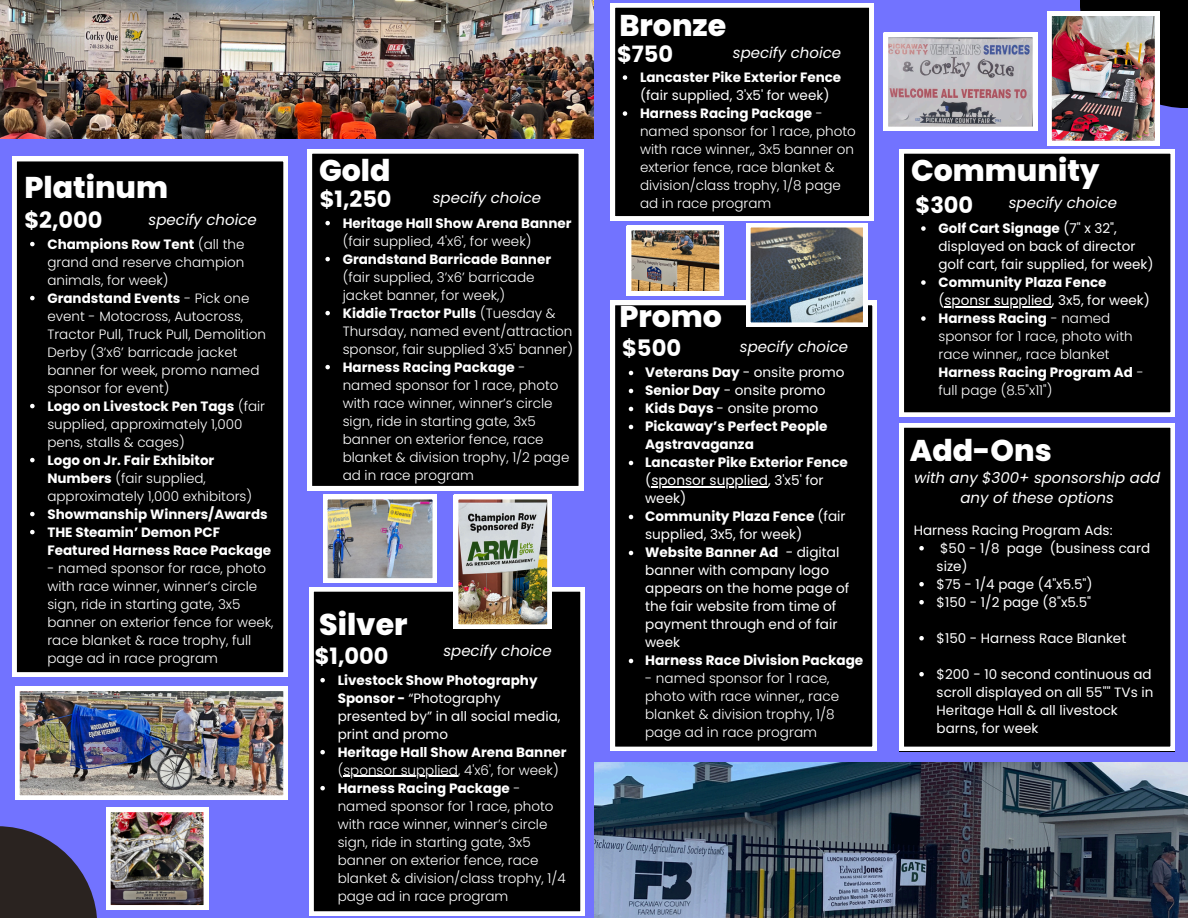
<style>
.page{position:relative;width:1188px;height:918px;background:#7273ff}
.page>*{position:absolute;margin:0;border:0;box-sizing:border-box;transform-origin:0 0}
.t1{font:800 30px "Poppins";color:#fff}
.t2{font:700 22.65px "Poppins";color:#fff}
.t3{font:700 22.5px "Poppins";color:#fff}
.t4{font:italic 15px/20.2px "Poppins";color:#fff;text-align:center}
.t5{font:13.65px/18px "Poppins";color:#fff}
.t6{font:700 13.65px/18px "Poppins";color:#fff}
.t7{font:300 13.65px/18px "Poppins";color:#fff}
.t8{font:300 13.5px/18px "Poppins";color:#fff}
.t9{font:13.5px/18px "Poppins";color:#fff}
.t10{font:700 13.5px/18px "Poppins";color:#fff}
.s1{font-weight:700}
.s2{font-weight:300}
.s3{font-weight:400}
</style>
<div class="page">
<img style="left:594px;top:762px;width:594px;height:156px">
<div style="left:1080px;top:0;width:108px;height:108px;background:#000"></div>
<div style="left:12px;top:157px;width:276px;height:520px;background:#000"></div>
<div style="left:308px;top:149px;width:275px;height:341px;background:#000"></div>
<div style="left:309px;top:587px;width:276px;height:329px;background:#000"></div>
<svg style="left:0;top:826px;width:97px;height:92px;fill:#2a2320"></svg>
<svg style="left:611px;top:3px;width:263px;height:217px;background:#121212"></svg>
<div style="left:611px;top:301px;width:266px;height:450px;background:#000"></div>
<svg style="left:900px;top:149px;width:275px;height:268px;background:#101010"></svg>
<div style="left:900px;top:423px;width:275px;height:328px;background:#000"></div>
<svg style="left:30px;top:242px;width:5px;height:4px"></svg>
<svg style="left:30px;top:296px;width:5px;height:4px"></svg>
<svg style="left:30px;top:404px;width:5px;height:4px"></svg>
<svg style="left:30px;top:458px;width:5px;height:4px"></svg>
<svg style="left:30px;top:512px;width:5px;height:4px"></svg>
<svg style="left:30px;top:530px;width:5px;height:4px"></svg>
<img style="left:15px;top:687px;width:272px;height:113px">
<img style="left:106px;top:808px;width:102px;height:102px">
<svg style="left:884px;top:33px;width:153px;height:98px;background:#bbb6bb"></svg>
<img style="left:0;top:0;width:594px;height:139px">
<img style="left:1047px;top:12px;width:112px;height:133px">
<svg style="left:623px;top:75px;width:4px;height:5px"></svg>
<svg style="left:623px;top:111px;width:4px;height:5px"></svg>
<svg style="left:921px;top:226px;width:5px;height:5px"></svg>
<svg style="left:921px;top:280px;width:5px;height:5px"></svg>
<hr style="left:945px;top:306px;width:107px;height:1px;background:#fff">
<svg style="left:921px;top:316px;width:5px;height:5px"></svg>
<svg style="left:921px;top:370px;width:5px;height:5px"></svg>
<img style="left:627px;top:226px;width:97px;height:69px">
<svg style="left:325px;top:221px;width:5px;height:4px"></svg>
<svg style="left:325px;top:257px;width:5px;height:4px"></svg>
<svg style="left:325px;top:311px;width:5px;height:4px"></svg>
<svg style="left:325px;top:365px;width:5px;height:4px"></svg>
<img style="left:454px;top:495px;width:98px;height:134px">
<img style="left:323px;top:495px;width:114px;height:88px">
<svg style="left:320px;top:678px;width:5px;height:4px"></svg>
<svg style="left:320px;top:750px;width:5px;height:4px"></svg>
<hr style="left:343px;top:776px;width:115px;height:1px;background:#fff">
<svg style="left:320px;top:786px;width:5px;height:4px"></svg>
<svg style="left:629px;top:371px;width:4px;height:4px"></svg>
<svg style="left:629px;top:389px;width:4px;height:4px"></svg>
<svg style="left:629px;top:407px;width:4px;height:4px"></svg>
<svg style="left:629px;top:425px;width:4px;height:4px"></svg>
<svg style="left:629px;top:461px;width:4px;height:4px"></svg>
<hr style="left:651px;top:487px;width:117px;height:1px;background:#fff">
<svg style="left:629px;top:515px;width:4px;height:4px"></svg>
<svg style="left:629px;top:551px;width:4px;height:4px"></svg>
<svg style="left:629px;top:659px;width:4px;height:4px"></svg>
<svg style="left:919px;top:546px;width:5px;height:4px"></svg>
<svg style="left:919px;top:582px;width:5px;height:4px"></svg>
<svg style="left:919px;top:600px;width:5px;height:4px"></svg>
<svg style="left:919px;top:636px;width:5px;height:4px"></svg>
<svg style="left:919px;top:672px;width:5px;height:4px"></svg>
<img style="left:746px;top:223px;width:121px;height:104px">
<p class="t1" style="left:24px;top:167px;width:145px">Platinum</p>
<p class="t4" style="left:149px;top:210px;width:110px">specify choice</p>
<p class="t3" style="left:24px;top:205px;width:80px">$2,000</p>
<p class="t8" style="left:47px;top:235px;width:199px;text-align:justify"><span class="s1">Champions Row Tent</span> (all the grand and reserve champion animals, for week)</p>
<h1 class="t8" style="left:47px;top:289px;width:220px"><span class="s1">Grandstand Events</span> - Pick one event - Motocross, Autocross,<br>Tractor Pull, Truck Pull, Demolition<br>Derby (3’x6’ barricade jacket banner for week, promo named sponsor for event)</h1>
<h2 class="t8" style="left:47px;top:397px;width:219px"><span class="s1">Logo on Livestock Pen Tags</span> (fair supplied, approximately 1,000 pens, stalls &amp; cages)</h2>
<p class="t8" style="left:47px;top:451px;width:206px"><span class="s1">Logo on Jr. Fair Exhibitor<br>Numbers</span> (fair supplied, approximately 1,000 exhibitors)</p>
<p class="t10" style="left:47px;top:505px;width:222px">Showmanship Winners/Awards</p>
<p class="t10" style="left:47px;top:523px;width:225px">THE Steamin’ Demon PCF<br>Featured Harness Race Package</p>
<p class="t8" style="left:47px;top:559px;width:228px">- named sponsor for race, photo with race winner, winner’s circle sign, ride in starting gate, 3x5 banner on exterior fence for week, race blanket &amp; race trophy, full page ad in race program</p>
<p class="t1" style="left:319px;top:149px;width:73px">Gold</p>
<p class="t3" style="left:320px;top:184px;width:73px">$1,250</p>
<p class="t8" style="left:343px;top:214px;width:230px"><span class="s1">Heritage Hall Show Arena Banner </span>(fair supplied, 4'x6', for week)</p>
<p class="t8" style="left:343px;top:250px;width:210px"><span class="s1">Grandstand Barricade Banner </span>(fair supplied, 3’x6’ barricade jacket banner, for week,)</p>
<p class="t8" style="left:343px;top:304px;width:232px"><span class="s1">Kiddie Tractor Pulls</span> (Tuesday &amp;<br>Thursday, named event/attraction sponsor, fair supplied 3'x5' banner)</p>
<h1 class="t8" style="left:343px;top:358px;width:228px"><span class="s1">Harness Racing Package</span> - named sponsor for 1 race, photo with race winner, winner’s circle sign, ride in starting gate, 3x5 banner on exterior fence, race blanket &amp; division trophy, 1/2 page ad in race program</h1>
<p class="t4" style="left:433px;top:187px;width:110px">specify choice</p>
<p class="t1" style="left:319px;top:603px;width:90px">Silver</p>
<p class="t4" style="left:443px;top:641px;width:110px">specify choice</p>
<p class="t3" style="left:315px;top:641px;width:75px">$1,000</p>
<h1 class="t9" style="left:338px;top:671px;width:224px"><span class="s1">Livestock Show Photography<br>Sponsor -</span> “Photography presented by” in all social media, print and promo</h1>
<p class="t8" style="left:338px;top:743px;width:230px"><span class="s1">Heritage Hall Show Arena Banner </span>(sponsor supplied, 4'x6', for week)</p>
<h2 class="t10" style="left:338px;top:779px;width:184px">Harness Racing Package <span class="s2">-</span></h2>
<p class="t8" style="left:338px;top:797px;width:230px">named sponsor for 1 race, photo with race winner, winner’s circle sign, ride in starting gate, 3x5 banner on exterior fence, race blanket &amp; division/class trophy, 1/4 page ad in race program</p>
<p class="t1" style="left:619px;top:4px;width:108px">Bronze</p>
<p class="t3" style="left:617px;top:38px;width:58px">$750</p>
<p class="t9" style="left:640px;top:68px;width:203px"><span class="s1">Lancaster Pike Exterior Fence </span>(fair supplied, 3'x5' for week)</p>
<p class="t8" style="left:640px;top:104px;width:217px"><span class="s1">Harness Racing Package</span> - named sponsor for 1 race, photo with race winner,, 3x5 banner on exterior fence, race blanket &amp; division/class trophy, 1/8 page ad in race program</p>
<h2 class="t4" style="left:733px;top:42px;width:110px">specify choice</h2>
<p class="t1" style="left:619px;top:296px;width:104px">Promo</p>
<p class="t2" style="left:622px;top:332px;width:61px">$500</p>
<p class="t5" style="left:645px;top:364px;width:201px"><span class="s1">Veterans Day</span> - onsite promo</p>
<p class="t5" style="left:645px;top:382px;width:182px"><span class="s1">Senior Day</span> - onsite promo</p>
<p class="t5" style="left:645px;top:400px;width:175px"><span class="s1">Kids Days</span> - onsite promo</p>
<h1 class="t6" style="left:645px;top:418px;width:184px">Pickaway’s Perfect People<br>Agstravaganza</h1>
<h2 class="t6" style="left:645px;top:454px;width:204px">Lancaster Pike Exterior Fence <span class="s3">(sponsor supplied, 3'x5' for</span></h2>
<p class="t6" style="left:645px;top:490px;width:202px"><span class="s3">week)<br></span>Community Plaza Fence <span class="s3">(fair</span></p>
<p class="t5" style="left:645px;top:526px;width:159px">supplied, 3x5, for week)<br><span class="s1">Website Banner Ad</span></p>
<p class="t4" style="left:740px;top:337px;width:110px">specify choice</p>
<p class="t5" style="left:645px;top:544px;width:220px;text-indent:141px">- digital banner with company logo appears on the home page of the fair website from time of payment through end of fair week<br><span class="s1">Harness Race Division Package</span></p>
<p class="t7" style="left:645px;top:670px;width:186px">- named sponsor for 1 race,</p>
<p class="t7" style="left:645px;top:688px;width:196px">photo with race winner,, race blanket &amp; division trophy, 1/8 page ad in race program</p>
<h1 class="t1" style="left:911px;top:149px;width:190px">Community</h1>
<h2 class="t4" style="left:1009px;top:193px;width:110px">specify choice</h2>
<p class="t3" style="left:916px;top:189px;width:59px">$300</p>
<h1 class="t9" style="left:938px;top:219px;width:217px"><span class="s1">Golf Cart Signage</span> (7" x 32", displayed on back of director golf cart, fair supplied, for week)</h1>
<h2 class="t9" style="left:938px;top:273px;width:213px"><span class="s1">Community Plaza Fence </span>(sponsr supplied, 3x5, for week)</h2>
<p class="t10" style="left:938px;top:309px;width:173px">Harness Racing <span class="s2">- named</span></p>
<p class="t8" style="left:938px;top:327px;width:207px">sponsor for 1 race, photo with race winner,, race blanket<br><span class="s1">Harness Racing Program Ad</span> -</p>
<p class="t8" style="left:938px;top:381px;width:116px">full page (8.5"x11")</p>
<p class="t1" style="left:910px;top:429px;width:143px">Add-Ons</p>
<p class="t4" style="left:914px;top:467px;width:248px">with any $300+ sponsorship add any of these options</p>
<p class="t9" style="left:914px;top:521px;width:200px">Harness Racing Program Ads:</p>
<p class="t9" style="left:937px;top:539px;width:215px">$50 - 1/8 page (business card size)</p>
<p class="t9" style="left:937px;top:575px;width:157px">$75 - 1/4 page (4"x5.5")</p>
<p class="t9" style="left:937px;top:593px;width:156px">$150 - 1/2 page (8"x5.5"</p>
<p class="t9" style="left:937px;top:629px;width:191px">$150 - Harness Race Blanket</p>
<p class="t9" style="left:937px;top:665px;width:218px">$200 - 10 second continuous ad scroll displayed on all 55"" TVs in<br>Heritage Hall &amp; all livestock barns, for week</p>
</div>
